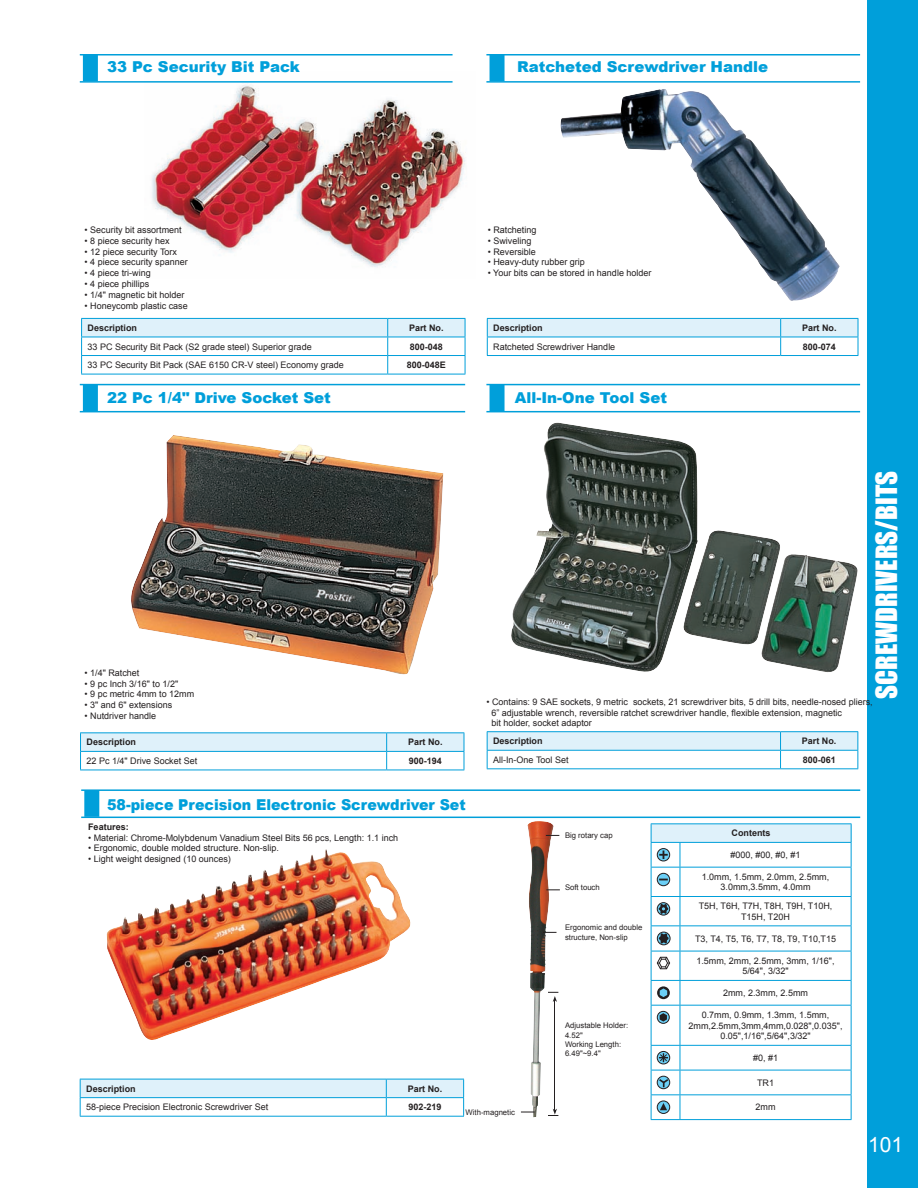
<style>
.page{position:relative;width:918px;height:1188px;background:#fff}
.page>*{position:absolute;margin:0;border:0;box-sizing:border-box;transform-origin:0 0}
.t1{font:27px "Impact";color:#fff}
.t2{font:21px "Arial";color:#fff}
.t3{font:900 15px "Arial";color:#009fda}
.t4{font:900 15px "Arial";color:#009fda;scale:.95 1}
.t5{font:9px/10.8px "Arial";color:#231f20;text-align:center}
.t6{font:700 9px "Arial";color:#231f20}
.t7{font:7.8px/9.3px "Arial";color:#231f20}
</style>
<div class="page">
<div style="left:867px;top:0;width:51px;height:1188px;background:#009fda"></div>
<img style="left:107px;top:849px;width:304px;height:191px">
<img style="left:152px;top:84px;width:314px;height:184px">
<img style="left:511px;top:422px;width:347px;height:251px">
<img style="left:560px;top:89px;width:280px;height:212px">
<img style="left:131px;top:435px;width:312px;height:240px">
<hr style="left:487px;top:731px;width:294px;height:1px;background:#009fda">
<hr style="left:781px;top:731px;width:77px;height:1px;background:#009fda">
<svg style="left:487px;top:732px;width:371px;height:36px"></svg>
<hr style="left:487px;top:768px;width:294px;height:1px;background:#009fda">
<hr style="left:781px;top:768px;width:77px;height:1px;background:#009fda">
<img style="left:527px;top:821px;width:27px;height:297px">
<svg style="left:546px;top:835px;width:13px;height:1px"></svg>
<svg style="left:546px;top:890px;width:14px;height:1px"></svg>
<svg style="left:543px;top:932px;width:14px;height:1px"></svg>
<div style="left:651px;top:824px;width:200px;height:18px;background:#dff1fa"></div>
<svg style="left:652px;top:843px;width:199px;height:276px"></svg>
<hr style="left:680px;top:823px;width:172px;height:1px;background:#009fda">
<hr style="left:680px;top:842px;width:172px;height:1px;background:#009fda">
<hr style="left:680px;top:867px;width:172px;height:1px;background:#009fda">
<hr style="left:680px;top:896px;width:172px;height:1px;background:#009fda">
<hr style="left:680px;top:925px;width:172px;height:1px;background:#009fda">
<hr style="left:680px;top:951px;width:172px;height:1px;background:#009fda">
<hr style="left:680px;top:980px;width:172px;height:1px;background:#009fda">
<svg style="left:851px;top:824px;width:1px;height:181px"></svg>
<hr style="left:651px;top:1006px;width:1px;height:39px;background:#009fda">
<hr style="left:680px;top:1005px;width:172px;height:1px;background:#009fda">
<hr style="left:680px;top:1006px;width:1px;height:39px;background:#009fda">
<hr style="left:851px;top:1006px;width:1px;height:39px;background:#009fda">
<hr style="left:680px;top:1045px;width:172px;height:1px;background:#009fda">
<hr style="left:680px;top:1070px;width:172px;height:1px;background:#009fda">
<hr style="left:680px;top:1094px;width:172px;height:1px;background:#009fda">
<svg style="left:851px;top:1046px;width:1px;height:73px"></svg>
<hr style="left:680px;top:1119px;width:172px;height:1px;background:#009fda">
<svg style="left:651px;top:823px;width:30px;height:183px"></svg>
<div style="left:657px;top:1011px;width:12px;height:13px;border:1px solid #231f20;border-radius:50%"></div>
<svg style="left:660px;top:1013px;width:7px;height:9px"></svg>
<svg style="left:651px;top:1045px;width:30px;height:75px"></svg>
<svg style="left:548px;top:992px;width:10px;height:124px"></svg>
<div style="left:84px;top:790px;width:15px;height:27px;background:#009fda"></div>
<hr style="left:81px;top:789px;width:779px;height:2px;background:#009fda">
<hr style="left:81px;top:817px;width:779px;height:1px;background:#009fda">
<svg style="left:487px;top:318px;width:372px;height:38px"></svg>
<hr style="left:487px;top:355px;width:294px;height:1px;background:#009fda">
<hr style="left:781px;top:355px;width:77px;height:1px;background:#009fda">
<div style="left:490px;top:55px;width:15px;height:26px;background:#009fda"></div>
<hr style="left:486px;top:54px;width:374px;height:2px;background:#009fda">
<hr style="left:486px;top:81px;width:374px;height:2px;background:#009fda">
<hr style="left:80px;top:732px;width:307px;height:1px;background:#009fda">
<hr style="left:387px;top:732px;width:77px;height:1px;background:#009fda">
<svg style="left:80px;top:733px;width:385px;height:37px"></svg>
<hr style="left:80px;top:770px;width:307px;height:1px;background:#009fda">
<hr style="left:387px;top:770px;width:77px;height:1px;background:#009fda">
<div style="left:83px;top:385px;width:15px;height:26px;background:#009fda"></div>
<hr style="left:80px;top:384px;width:385px;height:1px;background:#009fda">
<hr style="left:80px;top:411px;width:385px;height:1px;background:#009fda">
<div style="left:490px;top:385px;width:15px;height:26px;background:#009fda"></div>
<hr style="left:486px;top:384px;width:374px;height:1px;background:#009fda">
<hr style="left:486px;top:411px;width:374px;height:1px;background:#009fda">
<svg style="left:80px;top:1079px;width:384px;height:37px"></svg>
<hr style="left:80px;top:1116px;width:306px;height:1px;background:#009fda">
<hr style="left:386px;top:1116px;width:78px;height:1px;background:#009fda">
<svg style="left:81px;top:318px;width:385px;height:56px"></svg>
<hr style="left:81px;top:374px;width:307px;height:1px;background:#009fda">
<hr style="left:388px;top:374px;width:77px;height:1px;background:#009fda">
<div style="left:83px;top:55px;width:15px;height:26px;background:#009fda"></div>
<hr style="left:80px;top:54px;width:373px;height:2px;background:#009fda">
<hr style="left:80px;top:81px;width:373px;height:2px;background:#009fda">
<svg style="left:521px;top:1112px;width:13px;height:1px"></svg>
<h3 class="t3" style="left:107px;top:59px;width:194px">33 Pc Security Bit Pack</h3>
<h3 class="t3" style="left:517px;top:58px;width:252px">Ratcheted Screwdriver Handle</h3>
<p class="t5" style="left:85px;top:224px;width:99px">• Security bit assortment</p>
<p class="t5" style="left:85px;top:235px;width:87px">• 8 piece security hex</p>
<p class="t5" style="left:85px;top:246px;width:94px">• 12 piece security Torx</p>
<p class="t5" style="left:85px;top:257px;width:105px">• 4 piece security spanner</p>
<p class="t5" style="left:85px;top:268px;width:68px">• 4 piece tri-wing</p>
<p class="t5" style="left:85px;top:278px;width:66px">• 4 piece phillips</p>
<p class="t5" style="left:85px;top:289px;width:101px">• 1/4" magnetic bit holder</p>
<p class="t5" style="left:85px;top:300px;width:105px">• Honeycomb plastic case</p>
<p class="t6" style="left:88px;top:323px;width:51px">Description</p>
<p class="t6" style="left:409px;top:323px;width:36px">Part No.</p>
<p class="t5" style="left:88px;top:341px;width:226px">33 PC Security Bit Pack (S2 grade steel) Superior grade</p>
<p class="t6" style="left:410px;top:341px;width:35px">800-048</p>
<p class="t5" style="left:88px;top:360px;width:258px">33 PC Security Bit Pack (SAE 6150 CR-V steel) Economy grade</p>
<p class="t6" style="left:407px;top:360px;width:41px">800-048E</p>
<h3 class="t3" style="left:107px;top:390px;width:225px">22 Pc 1/4" Drive Socket Set</h3>
<p class="t5" style="left:85px;top:667px;width:56px">• 1/4" Ratchet</p>
<p class="t5" style="left:85px;top:678px;width:95px">• 9 pc Inch 3/16" to 1/2"</p>
<p class="t5" style="left:85px;top:689px;width:111px">• 9 pc metric 4mm to 12mm</p>
<p class="t5" style="left:85px;top:700px;width:89px">• 3" and 6" extensions</p>
<p class="t5" style="left:85px;top:710px;width:73px">• Nutdriver handle</p>
<p class="t6" style="left:87px;top:737px;width:51px">Description</p>
<p class="t6" style="left:408px;top:737px;width:36px">Part No.</p>
<p class="t5" style="left:87px;top:755px;width:112px">22 Pc 1/4" Drive Socket Set</p>
<p class="t6" style="left:409px;top:756px;width:35px">900-194</p>
<p class="t5" style="left:488px;top:224px;width:50px">• Ratcheting</p>
<p class="t5" style="left:488px;top:235px;width:45px">• Swiveling</p>
<p class="t5" style="left:488px;top:246px;width:50px">• Reversible</p>
<p class="t5" style="left:488px;top:257px;width:99px">• Heavy-duty rubber grip</p>
<p class="t5" style="left:488px;top:268px;width:165px">• Your bits can be stored in handle holder</p>
<p class="t6" style="left:493px;top:323px;width:51px">Description</p>
<p class="t6" style="left:802px;top:323px;width:36px">Part No.</p>
<p class="t5" style="left:493px;top:341px;width:124px">Ratcheted Screwdriver Handle</p>
<p class="t6" style="left:803px;top:341px;width:35px">800-074</p>
<h3 class="t3" style="left:515px;top:390px;width:154px">All-In-One Tool Set</h3>
<h1 class="t1" style="left:870px;top:699px;width:229px;rotate:-90deg">SCREWDRIVERS/BITS</h1>
<p class="t5" style="left:491px;top:696px;width:383px;text-align:left;text-indent:-5px">• Contains: 9 SAE sockets, 9 metric sockets, 21 screwdriver bits, 5 drill bits, needle-nosed pliers,<br>6” adjustable wrench, reversible ratchet screwdriver handle, flexible extension, magnetic<br>bit holder, socket adaptor</p>
<p class="t6" style="left:493px;top:736px;width:51px">Description</p>
<p class="t6" style="left:802px;top:736px;width:36px">Part No.</p>
<p class="t5" style="left:493px;top:754px;width:77px">All-In-One Tool Set</p>
<p class="t6" style="left:803px;top:755px;width:35px">800-061</p>
<h3 class="t4" style="left:107px;top:796px;width:379px">58-piece Precision Electronic Screwdriver Set</h3>
<p class="t6" style="left:88px;top:822px;width:42px">Features:</p>
<p class="t5" style="left:88px;top:832px;width:312px">• Material: Chrome-Molybdenum Vanadium Steel Bits 56 pcs, Length: 1.1 inch</p>
<p class="t5" style="left:88px;top:843px;width:192px">• Ergonomic, double molded structure. Non-slip.</p>
<p class="t5" style="left:88px;top:854px;width:144px">• Light weight designed (10 ounces)</p>
<p class="t6" style="left:86px;top:1083px;width:51px">Description</p>
<p class="t6" style="left:408px;top:1083px;width:36px">Part No.</p>
<p class="t5" style="left:86px;top:1102px;width:184px">58-piece Precision Electronic Screwdriver Set</p>
<p class="t6" style="left:408px;top:1102px;width:35px">902-219</p>
<p class="t7" style="left:466px;top:1107px;width:51px">With-magnetic</p>
<p class="t7" style="left:565px;top:831px;width:49px">Big rotary cap</p>
<p class="t6" style="left:732px;top:828px;width:40px">Contents</p>
<p class="t5" style="left:731px;top:849px;width:72px">#000, #00, #0, #1</p>
<p class="t5" style="left:702px;top:871px;width:129px">1.0mm, 1.5mm, 2.0mm, 2.5mm,<br>3.0mm,3.5mm, 4.0mm</p>
<p class="t5" style="left:699px;top:900px;width:135px">T5H, T6H, T7H, T8H, T9H, T10H,<br>T15H, T20H</p>
<p class="t5" style="left:695px;top:933px;width:142px">T3, T4, T5, T6, T7, T8, T9, T10,T15</p>
<p class="t5" style="left:696px;top:955px;width:140px">1.5mm, 2mm, 2.5mm, 3mm, 1/16",<br>5/64", 3/32"</p>
<p class="t5" style="left:723px;top:988px;width:87px">2mm, 2.3mm, 2.5mm</p>
<p class="t5" style="left:689px;top:1009px;width:155px">0.7mm, 0.9mm, 1.3mm, 1.5mm,<br>2mm,2.5mm,3mm,4mm,0.028",0.035",<br>0.05",1/16",5/64",3/32"</p>
<p class="t5" style="left:753px;top:1052px;width:27px">#0, #1</p>
<p class="t5" style="left:757px;top:1077px;width:19px">TR1</p>
<p class="t5" style="left:756px;top:1102px;width:21px">2mm</p>
<p class="t7" style="left:565px;top:882px;width:36px">Soft touch</p>
<p class="t7" style="left:565px;top:923px;width:79px">Ergonomic and double structure, Non-slip</p>
<p class="t7" style="left:565px;top:1021px;width:65px">Adjustable Holder:<br>4.52"<br>Working Length:<br>6.49"~9.4"</p>
<h2 class="t2" style="left:868px;top:1133px;width:37px">101</h2>
</div>
